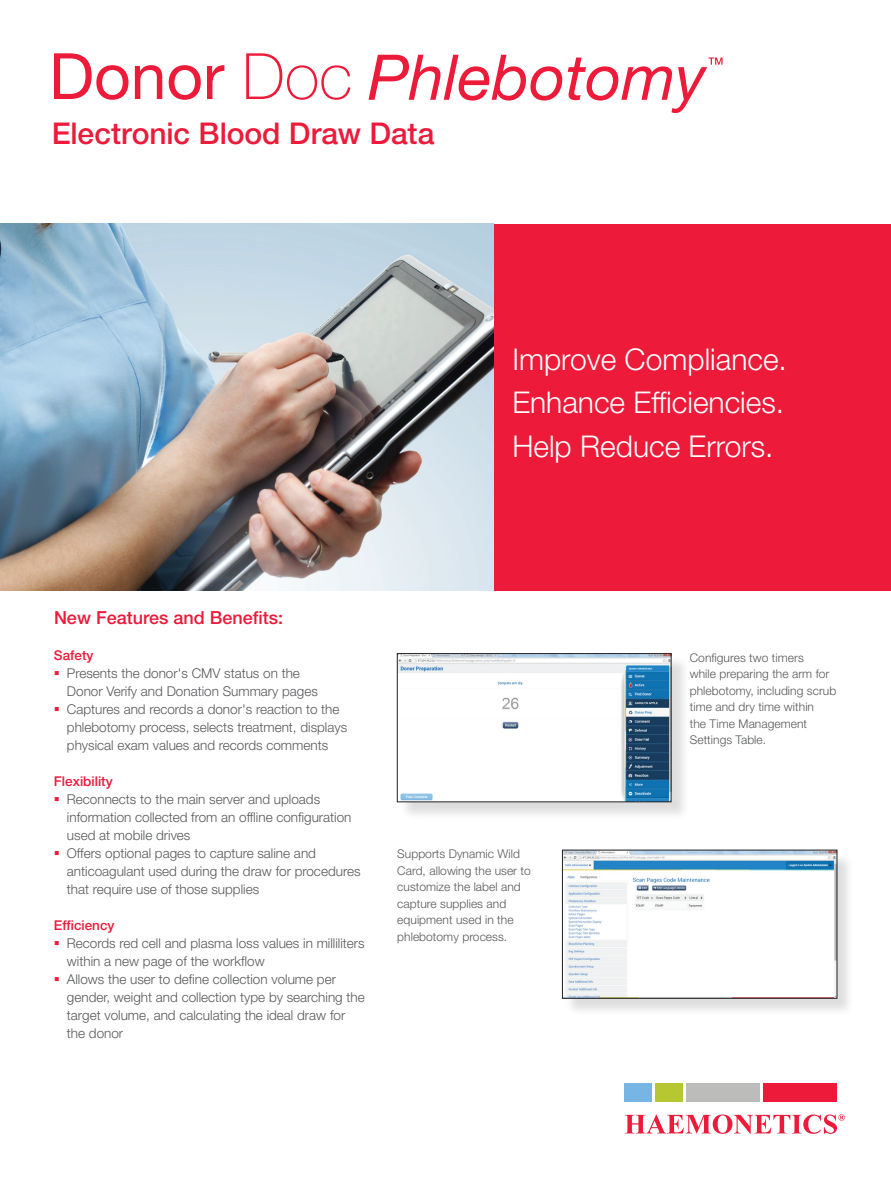
<style>
.page{position:relative;width:891px;height:1188px;background:#fff}
.page>*{position:absolute;margin:0;border:0;box-sizing:border-box;transform-origin:0 0}
.t1{font:300 30px/43.5px "Helvetica Neue LT Std";color:#fff;text-align:justify}
.t2{font:500 30px "Helvetica Neue LT Std";color:#ed1a3a}
.t3{font:500 18px "Helvetica Neue LT Std";color:#ed1a3a}
.t4{font:300 13.5px/18px "Helvetica Neue LT Std";color:#57585a}
.t5{font:500 13.5px "Helvetica Neue LT Std";color:#ed1a3a}
.t6{font:300 12px/16.5px "Helvetica Neue LT Std";letter-spacing:.005em;color:#57585a}
</style>
<div class="page">
<div style="left:0;top:224px;width:891px;height:366px;background:#ed1a3a"></div>
<div style="left:764px;top:1083px;width:73px;height:18px;background:#ed1a3a"></div>
<div style="left:625px;top:1083px;width:27px;height:18px;background:#77b6e4"></div>
<div style="left:656px;top:1083px;width:27px;height:18px;background:#b7c732"></div>
<div style="left:687px;top:1083px;width:73px;height:18px;background:#bcbdbb"></div>
<svg style="left:625px;top:1114px;width:220px;height:20px"></svg>
<svg style="left:54px;top:53px;width:74px;height:47px"></svg>
<svg style="left:135px;top:65px;width:27px;height:34px"></svg>
<svg style="left:169px;top:65px;width:32px;height:35px"></svg>
<svg style="left:207px;top:65px;width:17px;height:34px"></svg>
<svg style="left:246px;top:53px;width:104px;height:47px"></svg>
<svg style="left:369px;top:55px;width:193px;height:46px"></svg>
<svg style="left:568px;top:57px;width:155px;height:56px"></svg>
<img style="left:0;top:224px;width:494px;height:366px">
<div style="left:399px;top:656px;width:291px;height:165px;background:#231f20;opacity:.15"></div>
<img style="left:399px;top:655px;width:270px;height:145px">
<div style="left:397px;top:653px;width:274px;height:149px;border:1px solid #231f20"></div>
<div style="left:565px;top:852px;width:291px;height:165px;background:#231f20;opacity:.15"></div>
<img style="left:564px;top:852px;width:271px;height:145px">
<div style="left:562px;top:850px;width:275px;height:149px;border:1px solid #231f20"></div>
<h1 class="t2" style="left:52px;top:115px;width:384px">Electronic Blood Draw Data</h1>
<h1 class="t1" style="left:512px;top:337px;width:276px">Improve Compliance.<br>Enhance Efficiencies.<br>Help Reduce Errors.</h1>
<h2 class="t3" style="left:54px;top:607px;width:231px">New Features and Benefits:</h2>
<p class="t5" style="left:54px;top:647px;width:41px">Safety</p>
<p class="t4" style="left:67px;top:664px;width:282px">Presents the donor's CMV status on the<br>Donor Verify and Donation Summary pages Captures and records a donor's reaction to the phlebotomy process, selects treatment, displays physical exam values and records comments</p>
<p class="t5" style="left:54px;top:773px;width:60px">Flexibility</p>
<p class="t4" style="left:67px;top:790px;width:295px">Reconnects to the main server and uploads information collected from an offline configuration used at mobile drives<br>Offers optional pages to capture saline and anticoagulant used during the draw for procedures that require use of those supplies</p>
<p class="t5" style="left:54px;top:917px;width:62px">Efficiency</p>
<p class="t4" style="left:67px;top:934px;width:299px">Records red cell and plasma loss values in milliliters within a new page of the workflow<br>Allows the user to define collection volume per gender, weight and collection type by searching the target volume, and calculating the ideal draw for the donor</p>
<p class="t6" style="left:397px;top:846px;width:135px">Supports Dynamic Wild<br>Card, allowing the user to customize the label and capture supplies and equipment used in the phlebotomy process.</p>
<p class="t6" style="left:690px;top:649px;width:148px">Configures two timers<br>while preparing the arm for phlebotomy, including scrub time and dry time within<br>the Time Management<br>Settings Table.</p>
</div>
